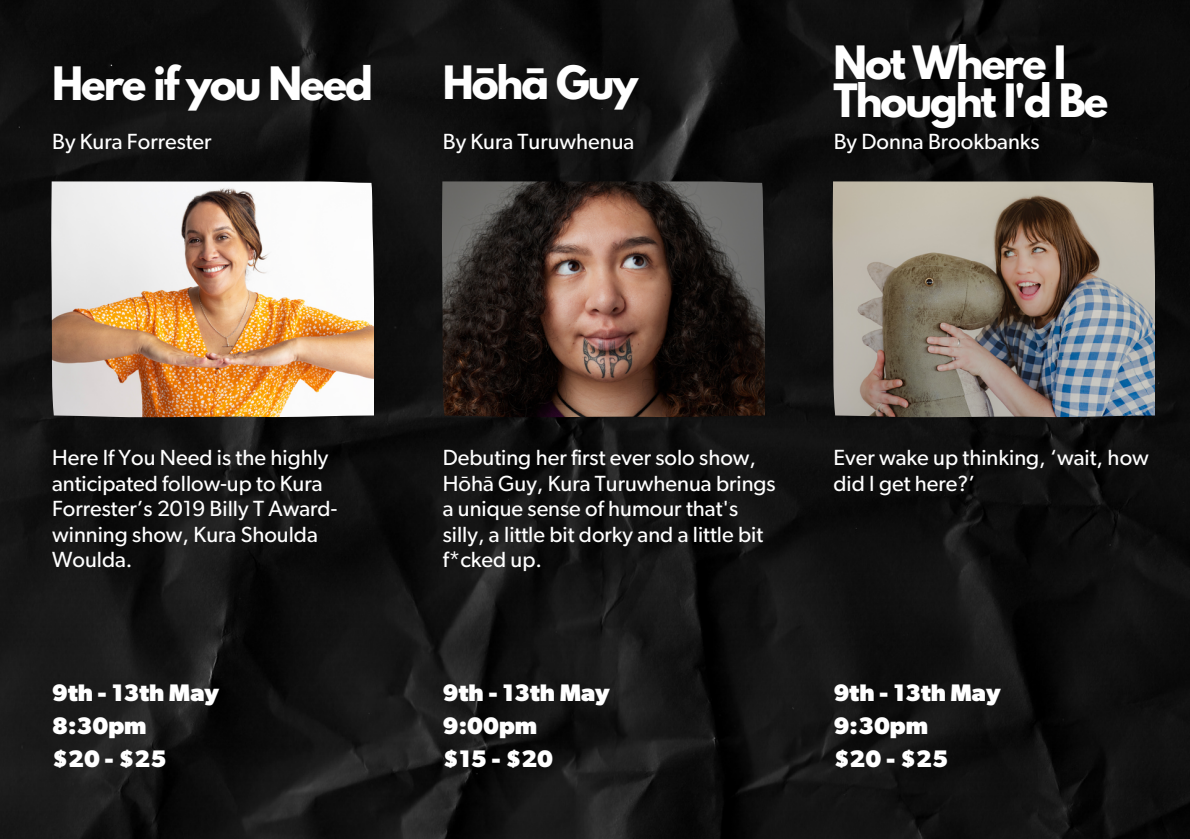
<style>
.page{position:relative;width:1190px;height:839px;background:#fff}
.page>*{position:absolute;margin:0;border:0;box-sizing:border-box;transform-origin:0 0}
.t1{font:700 40.8px "League Spartan";letter-spacing:-.05em;color:#fff}
.t2{font:700 40.6px/37.4px "League Spartan";letter-spacing:-.05em;color:#fff}
.t3{font:700 24px "Gibson";color:#fff}
.t4{font:22px/25.4px "Gibson";color:#fff}
</style>
<div class="page">
<img style="left:0;top:0;width:1190px;height:838px">
<img style="left:51px;top:181px;width:323px;height:236px">
<img style="left:442px;top:181px;width:322px;height:236px">
<img style="left:832px;top:181px;width:323px;height:236px">
<p class="t1" style="left:52px;top:63px;width:322px">Here if you Need</p>
<p class="t2" style="left:443px;top:69px;width:197px">Hōhā Guy</p>
<p class="t2" style="left:833px;top:49px;width:276px">Not Where I<br>Thought I'd Be</p>
<p class="t4" style="left:52px;top:130px;width:161px">By Kura Forrester</p>
<p class="t4" style="left:443px;top:130px;width:193px">By Kura Turuwhenua</p>
<p class="t4" style="left:834px;top:130px;width:207px">By Donna Brookbanks</p>
<p class="t4" style="left:52px;top:446px;width:286px">Here If You Need is the highly anticipated follow-up to Kura<br>Forrester’s 2019 Billy T Award&shy;winning show, Kura Shoulda<br>Woulda.</p>
<p class="t4" style="left:443px;top:446px;width:334px">Debuting her first ever solo show,<br>Hōhā Guy, Kura Turuwhenua brings a unique sense of humour that's silly, a little bit dorky and a little bit f*cked up.</p>
<p class="t4" style="left:833px;top:446px;width:317px">Ever wake up thinking, ‘wait, how did I get here?’</p>
<p class="t3" style="left:52px;top:682px;width:169px">9th - 13th May</p>
<p class="t3" style="left:52px;top:715px;width:96px">8:30pm</p>
<p class="t3" style="left:52px;top:748px;width:116px">$20 - $25</p>
<p class="t3" style="left:443px;top:682px;width:169px">9th - 13th May</p>
<p class="t3" style="left:443px;top:715px;width:96px">9:00pm</p>
<p class="t3" style="left:443px;top:748px;width:112px">$15 - $20</p>
<p class="t3" style="left:834px;top:682px;width:169px">9th - 13th May</p>
<p class="t3" style="left:834px;top:715px;width:96px">9:30pm</p>
<p class="t3" style="left:834px;top:748px;width:116px">$20 - $25</p>
</div>
